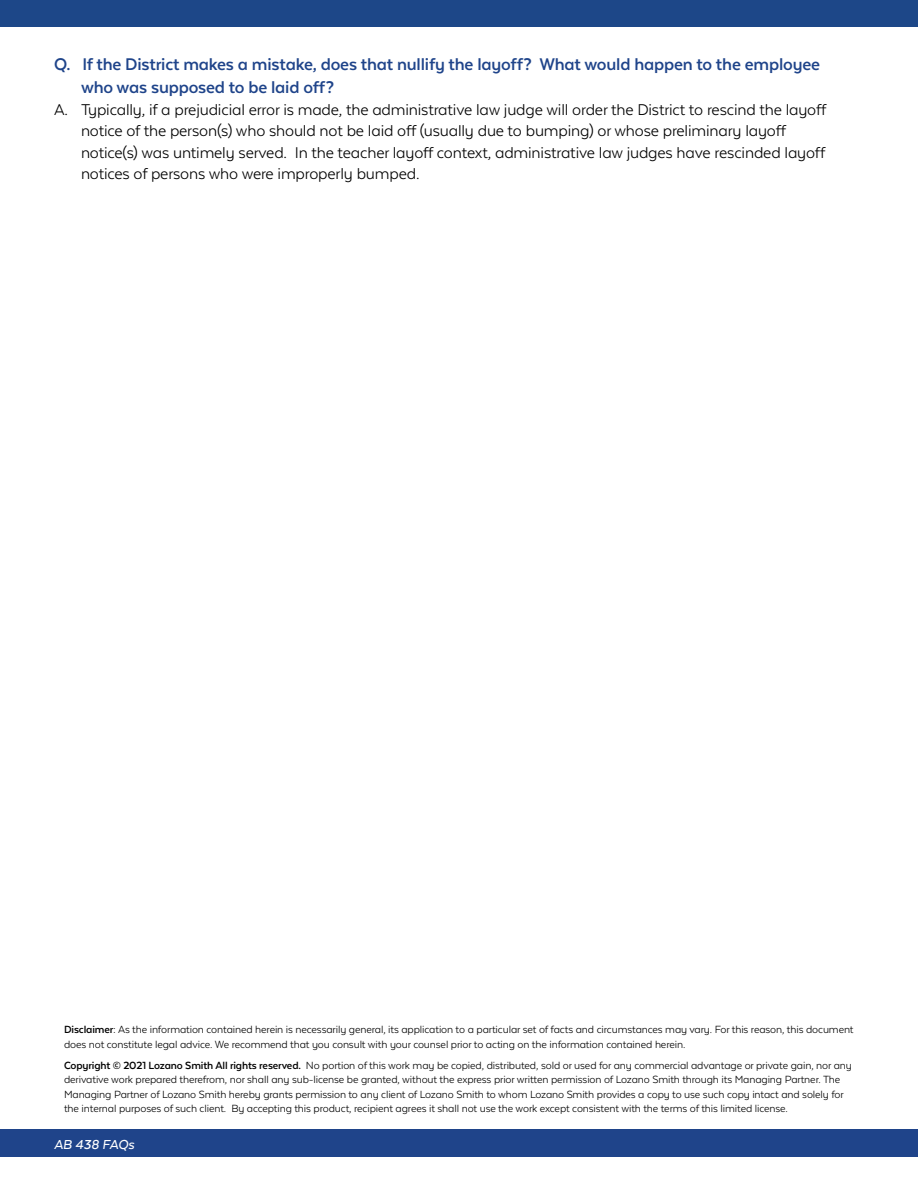
<style>
.page{position:relative;width:918px;height:1188px;background:#fff}
.page>*{position:absolute;margin:0;border:0;box-sizing:border-box;transform-origin:0 0}
.t1{font:700 19.5px/23.4px "Texta Alt";letter-spacing:-.01em;color:#1f448a}
.t2{font:18px/21.6px "Texta Alt";letter-spacing:-.01em;color:#000}
.t3{font:italic 500 15px "Texta";color:#fff}
.t4{font:12px/14.4px "Texta Alt";letter-spacing:-.01em;color:#000}
.s1{font-weight:700}
</style>
<div class="page">
<div style="left:0;top:0;width:918px;height:27px;background:#1d4788"></div>
<div style="left:0;top:1130px;width:918px;height:26px;background:#1f448a"></div>
<h1 class="t1" style="left:81px;top:52px;width:741px;text-indent:-27px">Q. If the District makes a mistake, does that nullify the layoff? What would happen to the employee who was supposed to be laid off?</h1>
<p class="t2" style="left:81px;top:98px;width:747px;text-indent:-27px">A. Typically, if a prejudicial error is made, the administrative law judge will order the District to rescind the layoff notice of the person(s) who should not be laid off (usually due to bumping) or whose preliminary layoff notice(s) was untimely served. In the teacher layoff context, administrative law judges have rescinded layoff notices of persons who were improperly bumped.</p>
<p class="t4" style="left:64px;top:1023px;width:791px"><span class="s1">Disclaimer:</span> As the information contained herein is necessarily general, its application to a particular set of facts and circumstances may vary. For this reason, this document does not constitute legal advice. We recommend that you consult with your counsel prior to acting on the information contained herein.</p>
<p class="t4" style="left:64px;top:1058px;width:789px"><span class="s1">Copyright © 2021 Lozano Smith All rights reserved.</span> No portion of this work may be copied, distributed, sold or used for any commercial advantage or private gain, nor any derivative work prepared therefrom, nor shall any sub-license be granted, without the express prior written permission of Lozano Smith through its Managing Partner. The Managing Partner of Lozano Smith hereby grants permission to any client of Lozano Smith to whom Lozano Smith provides a copy to use such copy intact and solely for the internal purposes of such client. By accepting this product, recipient agrees it shall not use the work except consistent with the terms of this limited license.</p>
<p class="t3" style="left:54px;top:1137px;width:82px">AB 438 FAQs</p>
</div>
